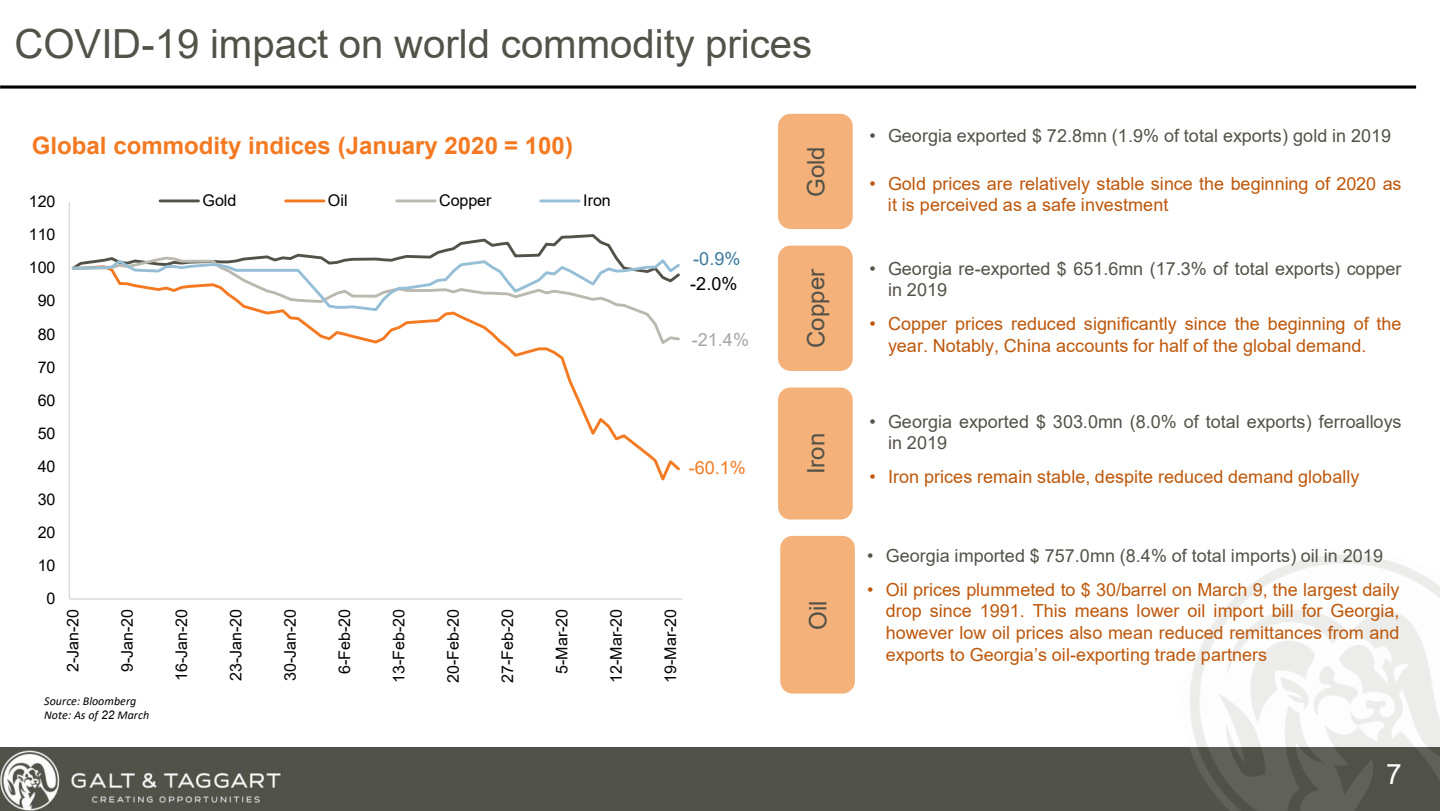
<style>
.page{position:relative;width:1440px;height:811px;background:#fff}
.page>*{position:absolute;margin:0;border:0;box-sizing:border-box;transform-origin:0 0}
.t1{font:40.2px "Arial";color:#525249}
.t2{font:28px "Arial";color:#fff}
.t3{font:700 24px "Arial";color:#f47920}
.t4{font:24px "Arial";color:#525249}
.t5{font:18px/21.6px "Arial";letter-spacing:.005em;color:#be570a}
.t6{font:18px/21.6px "Arial";letter-spacing:.005em;color:#525249}
.t7{font:18px "Arial";color:#f47920}
.t8{font:18px "Arial";color:#a6a6a6}
.t9{font:18px "Arial";color:#000}
.t10{font:18px "Arial";color:#3c799e}
.t11{font:16.2px "Arial";color:#000}
.t12{font:16px "Arial";letter-spacing:-.005em;color:#000}
.t13{font:italic 12px/14.4px "Calibri";letter-spacing:.005em;color:#000}
.s1{font-family:"Arial"}
.s2{font-style:inherit}
</style>
<div class="page">
<div style="left:0;top:748px;width:1440px;height:63px;background:#51534a"></div>
<img style="left:1176px;top:554px;width:264px;height:257px">
<img style="left:0;top:750px;width:281px;height:61px">
<hr style="left:69px;top:202px;width:1px;height:397px;background:#d9d9d9">
<hr style="left:69px;top:598px;width:613px;height:2px;background:#d9d9d9">
<svg style="left:505px;top:347px;width:175px;height:134px"></svg>
<svg style="left:262px;top:313px;width:418px;height:34px"></svg>
<svg style="left:71px;top:234px;width:609px;height:79px"></svg>
<hr style="left:160px;top:199px;width:38px;height:3px;background:#525249">
<hr style="left:286px;top:199px;width:38px;height:3px;background:#f47920">
<hr style="left:397px;top:199px;width:38px;height:3px;background:#bbb9af">
<hr style="left:541px;top:199px;width:38px;height:3px;background:#95bed7">
<div style="left:778px;top:114px;width:75px;height:115px;background:#f4b179;border-radius:12px"></div>
<div style="left:780px;top:536px;width:75px;height:157px;background:#f4b179;border-radius:12px"></div>
<div style="left:778px;top:246px;width:75px;height:125px;background:#f4b179;border-radius:12px"></div>
<div style="left:778px;top:387px;width:75px;height:132px;background:#f4b179;border-radius:12px"></div>
<svg style="left:0;top:85px;width:1416px;height:4px;background:#373737"></svg>
<h1 class="t1" style="left:14px;top:16px;width:799px">COVID-19 impact on world commodity prices</h1>
<h3 class="t3" style="left:32px;top:129px;width:543px">Global commodity indices (January 2020 = 100)</h3>
<h3 class="t4" style="left:799px;top:197px;width:52px;rotate:-90deg">Gold</h3>
<p class="t12" style="left:203px;top:189px;width:35px">Gold</p>
<p class="t12" style="left:328px;top:189px;width:21px">Oil</p>
<p class="t12" style="left:439px;top:189px;width:54px">Copper</p>
<p class="t12" style="left:583px;top:189px;width:29px">Iron</p>
<p class="t12" style="left:29px;top:190px;width:28px">120</p>
<p class="t12" style="left:29px;top:224px;width:28px">110</p>
<p class="t12" style="left:29px;top:257px;width:28px">100</p>
<p class="t12" style="left:38px;top:290px;width:19px">90</p>
<p class="t12" style="left:38px;top:323px;width:19px">80</p>
<p class="t12" style="left:38px;top:356px;width:19px">70</p>
<p class="t11" style="left:38px;top:389px;width:19px">60</p>
<p class="t12" style="left:38px;top:422px;width:19px">50</p>
<p class="t12" style="left:38px;top:455px;width:19px">40</p>
<p class="t12" style="left:38px;top:488px;width:19px">30</p>
<p class="t12" style="left:38px;top:521px;width:19px">20</p>
<p class="t12" style="left:38px;top:554px;width:19px">10</p>
<p class="t12" style="left:47px;top:587px;width:10px">0</p>
<p class="t12" style="left:62px;top:672px;width:65px;rotate:-90deg">2-Jan-20</p>
<p class="t12" style="left:116px;top:672px;width:65px;rotate:-90deg">9-Jan-20</p>
<p class="t12" style="left:171px;top:681px;width:74px;rotate:-90deg">16-Jan-20</p>
<p class="t12" style="left:225px;top:681px;width:74px;rotate:-90deg">23-Jan-20</p>
<p class="t12" style="left:279px;top:681px;width:74px;rotate:-90deg">30-Jan-20</p>
<p class="t12" style="left:334px;top:674px;width:66px;rotate:-90deg">6-Feb-20</p>
<p class="t12" style="left:388px;top:682px;width:75px;rotate:-90deg">13-Feb-20</p>
<p class="t12" style="left:442px;top:682px;width:75px;rotate:-90deg">20-Feb-20</p>
<p class="t12" style="left:497px;top:682px;width:75px;rotate:-90deg">27-Feb-20</p>
<p class="t12" style="left:551px;top:674px;width:66px;rotate:-90deg">5-Mar-20</p>
<p class="t12" style="left:605px;top:682px;width:75px;rotate:-90deg">12-Mar-20</p>
<p class="t12" style="left:660px;top:682px;width:75px;rotate:-90deg">19-Mar-20</p>
<p class="t13" style="left:44px;top:693px;width:107px">Source: Bloomberg<br>Note: As of <span class="s1">22</span> March</p>
<p class="t10" style="left:693px;top:247px;width:49px">-0.9%</p>
<p class="t9" style="left:690px;top:271px;width:49px">-2.0%</p>
<p class="t8" style="left:692px;top:327px;width:59px">-21.4%</p>
<p class="t7" style="left:689px;top:455px;width:59px">-60.1%</p>
<h3 class="t4" style="left:799px;top:348px;width:81px;rotate:-90deg">Copper</h3>
<h3 class="t4" style="left:799px;top:474px;width:43px;rotate:-90deg">Iron</h3>
<h3 class="t4" style="left:802px;top:629px;width:31px;rotate:-90deg">Oil</h3>
<p class="t6" style="left:870px;top:124px;width:523px"><span class="s2">•</span> Georgia exported $ 72.8mn (1.9% of total exports) gold in 2019</p>
<p class="t5" style="left:888px;top:172px;width:515px;text-indent:-18px"><span class="s2">•</span> Gold prices are relatively stable since the beginning of 2020 as it is perceived as a safe investment</p>
<p class="t6" style="left:888px;top:257px;width:515px;text-indent:-18px"><span class="s2">•</span> Georgia re-exported $ 651.6mn (17.3% of total exports) copper in 2019</p>
<p class="t5" style="left:888px;top:313px;width:515px;text-indent:-19px"><span class="s2">•</span> Copper prices reduced significantly since the beginning of the year. Notably, China accounts for half of the global demand.</p>
<p class="t6" style="left:888px;top:410px;width:515px;text-indent:-18px"><span class="s2">•</span> Georgia exported $ 303.0mn (8.0% of total exports) ferroalloys in 2019</p>
<p class="t5" style="left:870px;top:465px;width:492px"><span class="s2">•</span> Iron prices remain stable, despite reduced demand globally</p>
<p class="t6" style="left:867px;top:545px;width:517px"><span class="s2">•</span> Georgia imported $ 757.0mn (8.4% of total imports) oil in 2019</p>
<p class="t5" style="left:886px;top:578px;width:515px;text-align:justify;text-indent:-18px"><span class="s2">•</span> Oil prices plummeted to $ 30/barrel on March 9, the largest daily drop since 1991. This means lower oil import bill for Georgia, however low oil prices also mean reduced remittances from and exports to <span class="s2">Georgia’s</span> oil-exporting trade partners</p>
<h2 class="t2" style="left:1386px;top:754px;width:17px">7</h2>
</div>
